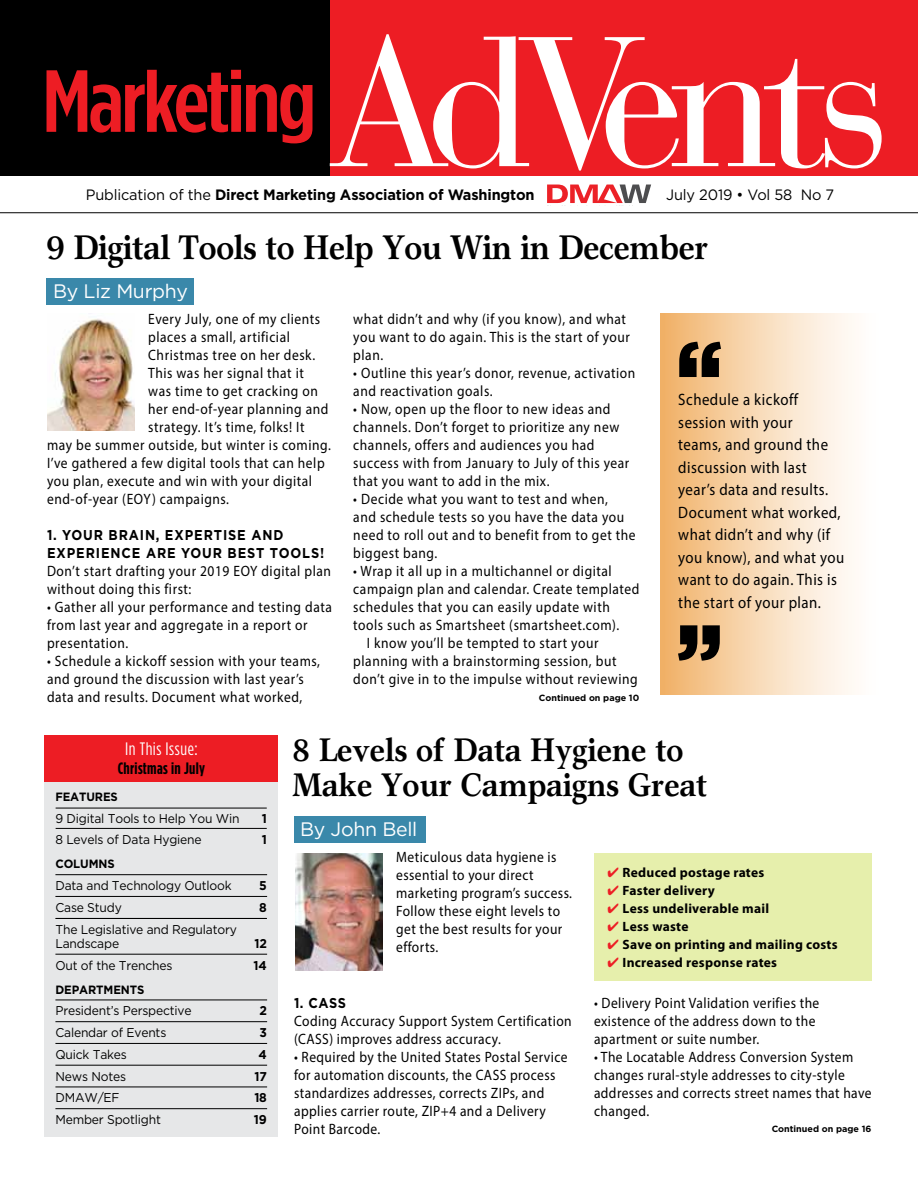
<style>
.page{position:relative;width:918px;height:1188px;background:#fff}
.page>*{position:absolute;margin:0;border:0;box-sizing:border-box;transform-origin:0 0}
.t1{font:900 97.5px "Gotham";color:#000;scale:.9 1}
.t2{font:500 87.9px "Gotham Condensed";color:#ed1d24;scale:1.16 1}
.t3{font:700 34.5px "Garth Graphic";letter-spacing:-.03em;color:#000;scale:.9 1}
.t4{font:700 33px/34.5px "Garth Graphic";letter-spacing:-.02em;color:#000;scale:.9 1}
.t5{font:19.5px "Gotham";letter-spacing:-.015em;color:#fff}
.t6{font:18px "Gotham Condensed";letter-spacing:.03em;color:#fff}
.t7{font:16.5px/22.5px "Myriad Pro";letter-spacing:.03em;color:#000;scale:.9 1}
.t8{font:700 16.5px "Gotham Condensed";letter-spacing:.02em;color:#000}
.t9{font:15px/18px "Myriad Pro";letter-spacing:.04em;color:#000;scale:.9 1}
.t10{font:700 15px "Gotham";letter-spacing:-.01em;color:#000}
.t11{font:15px "Gotham";letter-spacing:-.01em;color:#000}
.t12{font:700 14.25px/18px "Gotham";letter-spacing:.07em;color:#000;scale:.9 1}
.t13{font:700 13.5px "Myriad Pro";letter-spacing:.02em;color:#000}
.t14{font:12.75px/14.2px "Gotham";letter-spacing:-.015em;color:#000;scale:.95 1}
.t15{font:700 12.75px "Gotham";letter-spacing:-.015em;color:#000;scale:.95 1}
.t16{font:700 12px "Gotham";letter-spacing:-.01em;color:#000;scale:.95 1}
.t17{font:700 9px "Gotham";color:#000}
.s1{font-weight:400}
.s2{color:#ed1d24}
</style>
<div class="page">
<div style="left:330px;top:0;width:588px;height:175px;background:#ed1d24"></div>
<div style="left:0;top:0;width:330px;height:175px;background:#000"></div>
<svg style="left:330px;top:34px;width:552px;height:137px"></svg>
<hr style="left:0;top:212px;width:918px;height:1px;background:#000">
<svg style="left:547px;top:185px;width:104px;height:18px"></svg>
<img style="left:295px;top:854px;width:88px;height:116px">
<img style="left:47px;top:319px;width:88px;height:111px">
<div style="left:294px;top:816px;width:132px;height:27px;background:#3a88aa"></div>
<div style="left:45px;top:782px;width:233px;height:354px;background:#e6e7e8"></div>
<hr style="left:55px;top:874px;width:212px;height:1px;background:#000">
<hr style="left:55px;top:896px;width:212px;height:1px;background:#000">
<hr style="left:55px;top:954px;width:212px;height:1px;background:#000">
<hr style="left:55px;top:1000px;width:212px;height:1px;background:#000">
<hr style="left:55px;top:1021px;width:212px;height:1px;background:#000">
<hr style="left:55px;top:1043px;width:212px;height:1px;background:#000">
<hr style="left:55px;top:1065px;width:212px;height:1px;background:#000">
<hr style="left:55px;top:1087px;width:212px;height:1px;background:#000">
<hr style="left:55px;top:1108px;width:212px;height:1px;background:#000">
<div style="left:45px;top:736px;width:233px;height:46px;background:#ed1d24"></div>
<hr style="left:56px;top:828px;width:211px;height:1px;background:#000">
<hr style="left:56px;top:808px;width:211px;height:1px;background:#000">
<hr style="left:56px;top:918px;width:211px;height:1px;background:#000">
<div style="left:661px;top:314px;width:219px;height:381px;background:linear-gradient(to right,#f1b46e,#fff)"></div>
<div style="left:47px;top:278px;width:147px;height:27px;background:#3a88aa"></div>
<div style="left:594px;top:854px;width:278px;height:127px;background:#e6efac"></div>
<h2 class="t2" style="left:42px;top:50px;width:238px">Marketing</h2>
<p class="t10" style="left:86px;top:186px;width:450px"><span class="s1">Publication of the</span> Direct Marketing Association of Washington</p>
<p class="t11" style="left:666px;top:186px;width:170px">July 2019 • Vol 58 No 7</p>
<h3 class="t3" style="left:46px;top:226px;width:738px">9 Digital Tools to Help You Win in December</h3>
<h3 class="t5" style="left:53px;top:280px;width:136px">By Liz Murphy</h3>
<p class="t9" style="left:148px;top:310px;width:193px">Every July, one of my clients</p>
<p class="t9" style="left:148px;top:328px;width:159px">places a small, artificial</p>
<p class="t9" style="left:148px;top:346px;width:187px">Christmas tree on her desk.</p>
<p class="t9" style="left:148px;top:364px;width:175px">This was her signal that it</p>
<p class="t9" style="left:148px;top:382px;width:190px">was time to get cracking on</p>
<p class="t9" style="left:148px;top:400px;width:202px">her end-of-year planning and</p>
<p class="t9" style="left:148px;top:418px;width:175px">strategy. It’s time, folks! It</p>
<p class="t9" style="left:47px;top:436px;width:317px">may be summer outside, but winter is coming.</p>
<p class="t9" style="left:47px;top:454px;width:310px">I’ve gathered a few digital tools that can help</p>
<p class="t9" style="left:47px;top:472px;width:296px">you plan, execute and win with your digital</p>
<p class="t9" style="left:47px;top:490px;width:204px">end-of-year (EOY) campaigns.</p>
<p class="t12" style="left:47px;top:526px;width:310px">1. Your Brain, Expertise and<br>Experience Are Your Best Tools!</p>
<p class="t9" style="left:47px;top:562px;width:317px">Don’t start drafting your 2019 EOY digital plan without doing this first:</p>
<p class="t9" style="left:47px;top:598px;width:318px">• Gather all your performance and testing data from last year and aggregate in a report or presentation.</p>
<p class="t9" style="left:47px;top:652px;width:305px">• Schedule a kickoff session with your teams, and ground the discussion with last year’s data and results. Document what worked,</p>
<p class="t9" style="left:353px;top:310px;width:309px">what didn’t and why (if you know), and what you want to do again. This is the start of your plan.</p>
<p class="t9" style="left:353px;top:364px;width:315px">• Outline this year’s donor, revenue, activation and reactivation goals.</p>
<p class="t9" style="left:353px;top:400px;width:308px">• Now, open up the floor to new ideas and channels. Don’t forget to prioritize any new channels, offers and audiences you had success with from January to July of this year that you want to add in the mix.</p>
<p class="t9" style="left:353px;top:490px;width:315px">• Decide what you want to test and when,<br>and schedule tests so you have the data you need to roll out and to benefit from to get the biggest bang.</p>
<p class="t9" style="left:353px;top:562px;width:289px">• Wrap it all up in a multichannel or digital</p>
<p class="t9" style="left:353px;top:580px;width:319px">campaign plan and calendar. Create templated</p>
<p class="t9" style="left:353px;top:598px;width:287px">schedules that you can easily update with</p>
<p class="t9" style="left:353px;top:616px;width:297px">tools such as Smartsheet (smartsheet.com).</p>
<p class="t9" style="left:367px;top:634px;width:259px">I know you’ll be tempted to start your</p>
<p class="t9" style="left:353px;top:652px;width:294px">planning with a brainstorming session, but</p>
<p class="t9" style="left:353px;top:670px;width:318px">don’t give in to the impulse without reviewing</p>
<p class="t17" style="left:539px;top:693px;width:102px">Continued on page 10</p>
<h1 class="t1" style="left:676px;top:320px;width:54px">‘‘</h1>
<p class="t7" style="left:678px;top:388px;width:186px">Schedule a kickoff session with your<br>teams, and ground the discussion with last year’s data and results.<br>Document what worked, what didn’t and why (if you know), and what you want to do again. This is the start of your plan.</p>
<h1 class="t1" style="left:723px;top:683px;width:54px;rotate:-180deg">‘‘</h1>
<p class="t6" style="left:125px;top:738px;width:74px">In This Issue:</p>
<p class="t8" style="left:118px;top:758px;width:89px">Christmas in July</p>
<p class="t16" style="left:55px;top:790px;width:26px">FEATUR</p>
<p class="t16" style="left:103px;top:790px;width:16px">ES</p>
<p class="t14" style="left:55px;top:811px;width:195px">9 Digital Tools to Help You Win</p>
<p class="t15" style="left:262px;top:811px;width:7px">1</p>
<p class="t14" style="left:55px;top:832px;width:155px">8 Levels of Data Hygiene</p>
<p class="t15" style="left:262px;top:832px;width:7px">1</p>
<p class="t16" style="left:55px;top:857px;width:10px">COLU</p>
<p class="t16" style="left:89px;top:857px;width:20px">MNS</p>
<p class="t14" style="left:55px;top:878px;width:187px">Data and Technology Outlook</p>
<p class="t15" style="left:259px;top:878px;width:10px">5</p>
<p class="t14" style="left:55px;top:900px;width:71px">Case Study</p>
<p class="t15" style="left:259px;top:900px;width:10px">8</p>
<p class="t14" style="left:55px;top:922px;width:193px">The Legislative and Regulatory<br>Landscape</p>
<p class="t15" style="left:254px;top:936px;width:15px">12</p>
<p class="t14" style="left:55px;top:958px;width:125px">Out of the Trenches</p>
<p class="t15" style="left:254px;top:958px;width:15px">14</p>
<p class="t16" style="left:55px;top:982px;width:27px">DEPART</p>
<p class="t16" style="left:104px;top:982px;width:27px">MENTS</p>
<p class="t14" style="left:55px;top:1003px;width:145px">President’s Perspective</p>
<p class="t15" style="left:259px;top:1003px;width:9px">2</p>
<p class="t14" style="left:55px;top:1025px;width:118px">Calendar of Events</p>
<p class="t15" style="left:259px;top:1025px;width:9px">3</p>
<p class="t14" style="left:55px;top:1047px;width:77px">Quick Takes</p>
<p class="t15" style="left:259px;top:1047px;width:10px">4</p>
<p class="t14" style="left:55px;top:1069px;width:76px">News Notes</p>
<p class="t15" style="left:255px;top:1069px;width:15px">17</p>
<p class="t14" style="left:55px;top:1090px;width:69px">DMAW/EF</p>
<p class="t15" style="left:254px;top:1090px;width:15px">18</p>
<p class="t14" style="left:55px;top:1112px;width:113px">Member Spotlight</p>
<p class="t15" style="left:254px;top:1112px;width:15px">19</p>
<h3 class="t4" style="left:292px;top:733px;width:463px">8 Levels of Data Hygiene to<br>Make Your Campaigns Great</h3>
<h3 class="t5" style="left:300px;top:818px;width:119px">By John Bell</h3>
<p class="t9" style="left:396px;top:847px;width:197px">Meticulous data hygiene is essential to your direct marketing program’s success.<br>Follow these eight levels to get the best results for your efforts.</p>
<p class="t12" style="left:294px;top:994px;width:28px">1. CASS</p>
<p class="t9" style="left:294px;top:1012px;width:310px">Coding Accuracy Support System Certification (CASS) improves address accuracy.</p>
<p class="t9" style="left:294px;top:1048px;width:305px">• Required by the United States Postal Service for automation discounts, the CASS process standardizes addresses, corrects ZIPs, and applies carrier route, ZIP+4 and a Delivery Point Barcode.</p>
<p class="t13" style="left:608px;top:864px;width:158px"><span class="s2">✔</span> Reduced postage rates</p>
<p class="t13" style="left:608px;top:882px;width:109px"><span class="s2">✔</span> Faster delivery</p>
<p class="t13" style="left:608px;top:900px;width:163px"><span class="s2">✔</span> Less undeliverable mail</p>
<p class="t13" style="left:608px;top:918px;width:83px"><span class="s2">✔</span> Less waste</p>
<p class="t13" style="left:608px;top:936px;width:232px"><span class="s2">✔</span> Save on printing and mailing costs</p>
<p class="t13" style="left:608px;top:954px;width:171px"><span class="s2">✔</span> Increased response rates</p>
<p class="t9" style="left:594px;top:994px;width:252px">• Delivery Point Validation verifies the existence of the address down to the apartment or suite number.</p>
<p class="t9" style="left:594px;top:1048px;width:310px">• The Locatable Address Conversion System changes rural-style addresses to city-style addresses and corrects street names that have changed.</p>
<p class="t17" style="left:772px;top:1123px;width:101px">Continued on page 16</p>
</div>
